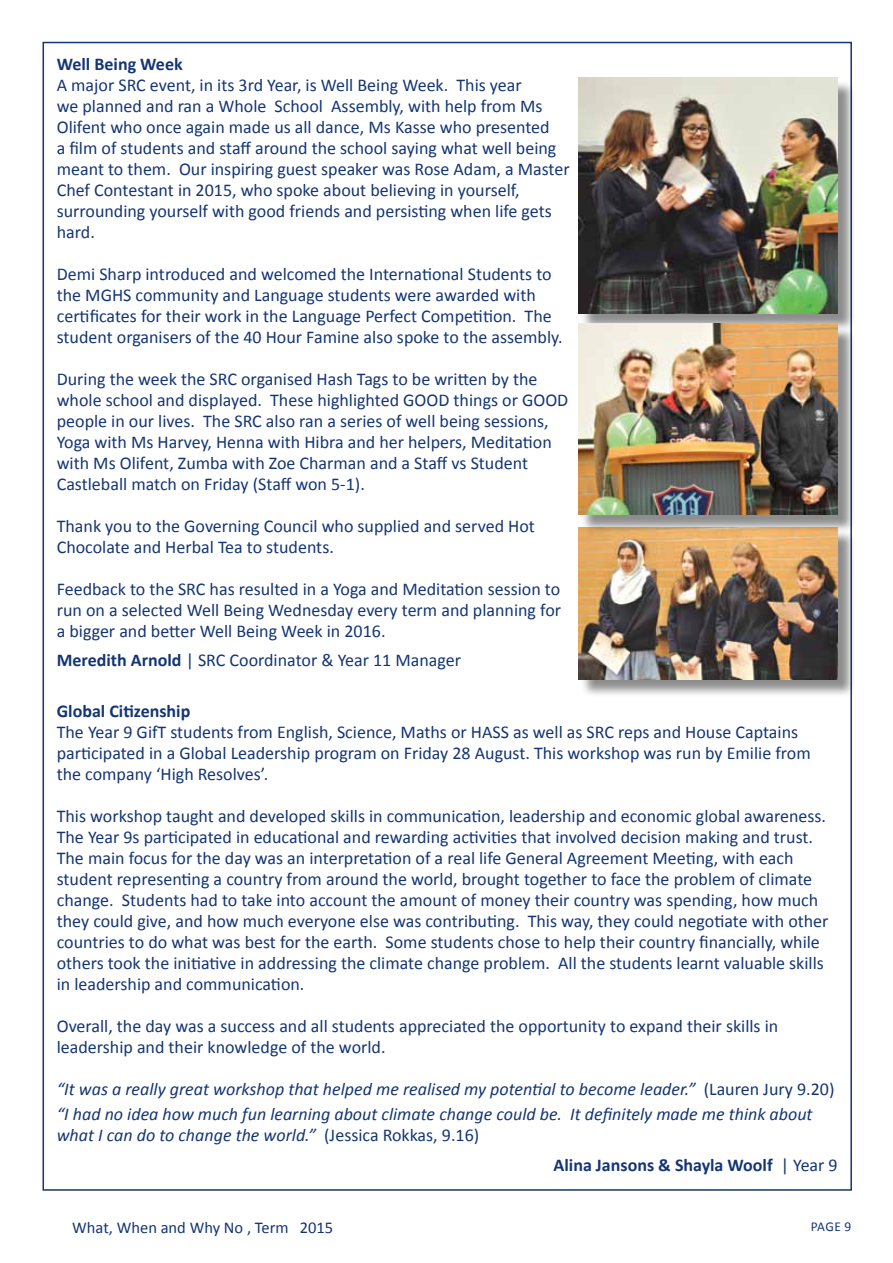
<style>
.page{position:relative;width:893px;height:1263px;background:#fff}
.page>*{position:absolute;margin:0;border:0;box-sizing:border-box;transform-origin:0 0}
.t1{font:18px/21px "Calibri";color:#143574}
.t2{font:italic 18px/25.2px "Calibri";color:#143574}
.t3{font:700 18px "Calibri";color:#143574}
.t4{font:16.5px "Calibri";color:#143574}
.t5{font:13.5px "Calibri";color:#143574}
.s1{font-weight:700}
.s2{font-style:normal}
.s3{font-weight:400}
</style>
<div class="page">
<div style="left:581px;top:80px;width:275px;height:252px;background:#000;opacity:.45"></div>
<img style="left:578px;top:78px;width:260px;height:236px">
<div style="left:581px;top:529px;width:275px;height:169px;background:#000;opacity:.45"></div>
<img style="left:578px;top:527px;width:260px;height:152px">
<div style="left:581px;top:326px;width:275px;height:207px;background:#000;opacity:.45"></div>
<img style="left:578px;top:324px;width:260px;height:190px">
<p class="t3" style="left:57px;top:52px;width:127px">Well Being Week</p>
<p class="t1" style="left:57px;top:74px;width:514px">A major SRC event, in its 3rd Year, is Well Being Week. This year<br>we planned and ran a Whole School Assembly, with help from Ms Olifent who once again made us all dance, Ms Kasse who presented<br>a film of students and staff around the school saying what well being meant to them. Our inspiring guest speaker was Rose Adam, a Master Chef Contestant in 2015, who spoke about believing in yourself, surrounding yourself with good friends and persisting when life gets hard.</p>
<p class="t1" style="left:57px;top:263px;width:507px">Demi Sharp introduced and welcomed the International Students to the MGHS community and Language students were awarded with certificates for their work in the Language Perfect Competition. The student organisers of the 40 Hour Famine also spoke to the assembly.</p>
<p class="t1" style="left:57px;top:368px;width:513px">During the week the SRC organised Hash Tags to be written by the whole school and displayed. These highlighted GOOD things or GOOD people in our lives. The SRC also ran a series of well being sessions, Yoga with Ms Harvey, Henna with Hibra and her helpers, Meditation with Ms Olifent, Zumba with Zoe Charman and a Staff vs Student Castleball match on Friday (Staff won 5-1).</p>
<p class="t1" style="left:57px;top:515px;width:480px">Thank you to the Governing Council who supplied and served Hot<br>Chocolate and Herbal Tea to students.</p>
<p class="t1" style="left:57px;top:578px;width:506px;text-align:justify">Feedback to the SRC has resulted in a Yoga and Meditation session to run on a selected Well Being Wednesday every term and planning for a bigger and better Well Being Week in 2016.</p>
<p class="t1" style="left:57px;top:650px;width:406px"><span class="s1">Meredith Arnold</span> | SRC Coordinator &amp; Year 11 Manager</p>
<p class="t3" style="left:57px;top:699px;width:135px">Global Citizenship</p>
<p class="t1" style="left:57px;top:721px;width:755px">The Year 9 GifT students from English, Science, Maths or HASS as well as SRC reps and House Captains participated in a Global Leadership program on Friday 28 August. This workshop was run by Emilie from the company ‘High Resolves’.</p>
<p class="t1" style="left:57px;top:805px;width:773px">This workshop taught and developed skills in communication, leadership and economic global awareness.<br>The Year 9s participated in educational and rewarding activities that involved decision making and trust.<br>The main focus for the day was an interpretation of a real life General Agreement Meeting, with each student representing a country from around the world, brought together to face the problem of climate change. Students had to take into account the amount of money their country was spending, how much they could give, and how much everyone else was contributing. This way, they could negotiate with other countries to do what was best for the earth. Some students chose to help their country financially, while others took the initiative in addressing the climate change problem. All the students learnt valuable skills in leadership and communication.</p>
<p class="t1" style="left:57px;top:1015px;width:723px">Overall, the day was a success and all students appreciated the opportunity to expand their skills in leadership and their knowledge of the world.</p>
<p class="t2" style="left:57px;top:1075px;width:779px">“It was a really great workshop that helped me realised my potential to become leader.” <span class="s2">(Lauren Jury 9.20) </span>“I had no idea how much fun learning about climate change could be. It definitely made me think about</p>
<p class="t2" style="left:57px;top:1122px;width:424px">what I can do to change the world.” <span class="s2">(Jessica Rokkas, 9.16)</span></p>
<p class="t3" style="left:554px;top:1153px;width:286px">Alina Jansons &amp; Shayla Woolf <span class="s3">| Year 9</span></p>
<p class="t4" style="left:72px;top:1217px;width:262px">What, When and Why No , Term 2015</p>
<p class="t5" style="left:811px;top:1217px;width:42px">page 9</p>
</div>
